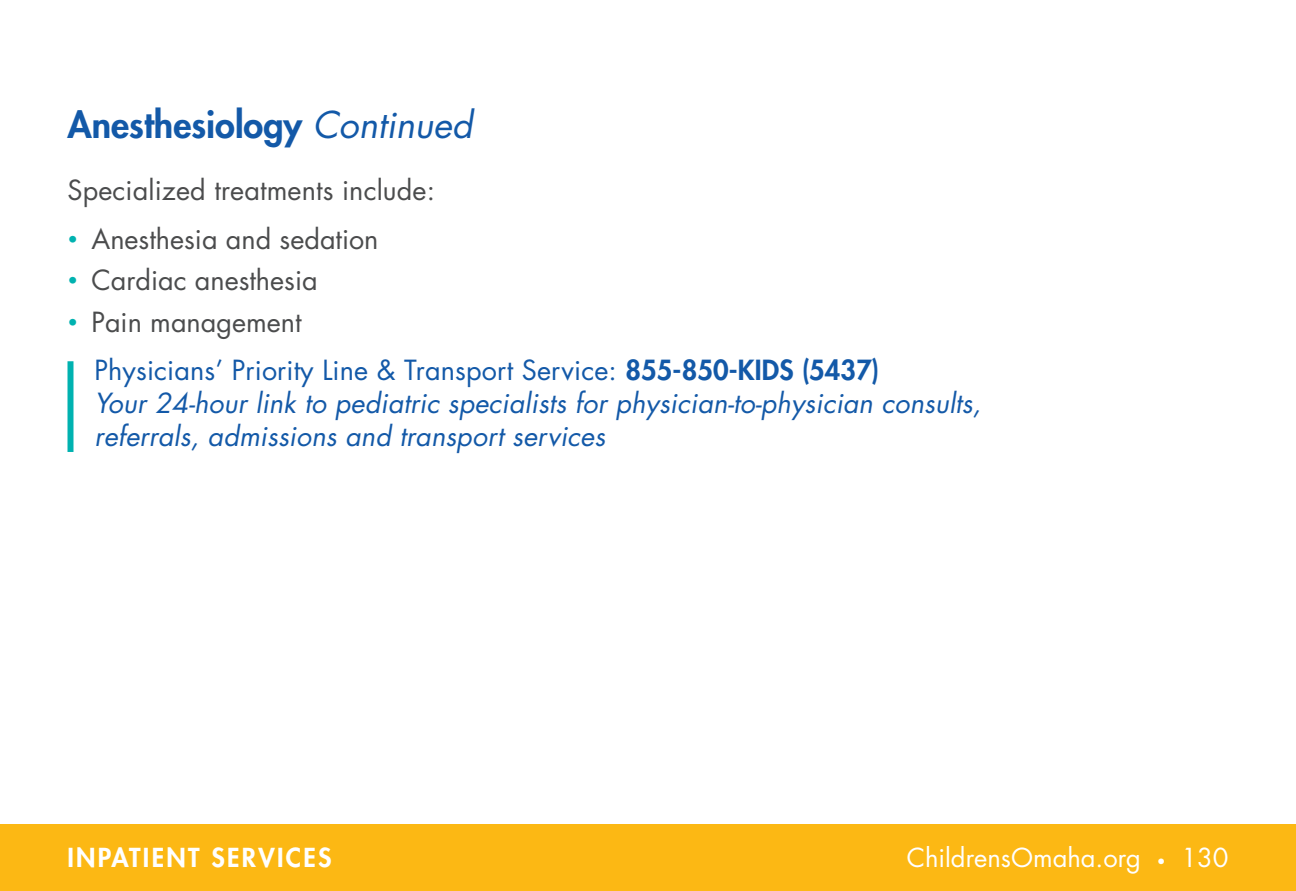
<style>
.page{position:relative;width:1296px;height:891px;background:#fff}
.page>*{position:absolute;margin:0;border:0;box-sizing:border-box;transform-origin:0 0}
.t1{font:800 36px "Futura Std";color:#1359a8}
.phone_number{font:italic 27px/33px "Futura Std";letter-spacing:.005em;color:#1359a8}
.body_copy{font:27px "Futura Std";color:#4b4c4d}
.t2{font:25.5px "Futura Std";color:#fff}
.t3{font:800 25.5px "Futura Std";letter-spacing:.09em;color:#fff}
.s1{font-weight:400;font-style:italic}
.s2{font-size:18px;color:#00b2b0}
.s3{font-style:normal}
.s4{font-weight:800;font-style:normal}
.s5{font-size:15px}
</style>
<div class="page">
<div style="left:68px;top:361px;width:6px;height:91px;background:#00b2b0"></div>
<div style="left:0;top:824px;width:1296px;height:67px;background:#fcb814"></div>
<h1 class="t1" style="left:68px;top:102px;width:407px">Anesthesiology <span class="s1">Continued</span></h1>
<p class="body_copy" style="left:68px;top:173px;width:369px">Specialized treatments include:</p>
<p class="body_copy" style="left:68px;top:221px;width:313px"><span class="s2">•</span> Anesthesia and sedation</p>
<p class="body_copy" style="left:68px;top:263px;width:252px"><span class="s2">•</span> Cardiac anesthesia</p>
<p class="body_copy" style="left:68px;top:305px;width:236px"><span class="s2">•</span> Pain management</p>
<p class="phone_number" style="left:94px;top:354px;width:888px"><span class="s3">Physicians’ Priority Line &amp; Transport Service:</span> <span class="s4">855-850-KIDS (5437)<br></span>Your 24-hour link to pediatric specialists for physician-to-physician consults, referrals, admissions and transport services</p>
<p class="t3" style="left:68px;top:841px;width:266px">INPATIENT SERVICES</p>
<p class="t2" style="left:907px;top:841px;width:323px">ChildrensOmaha.org <span class="s5">•</span> 130</p>
</div>
